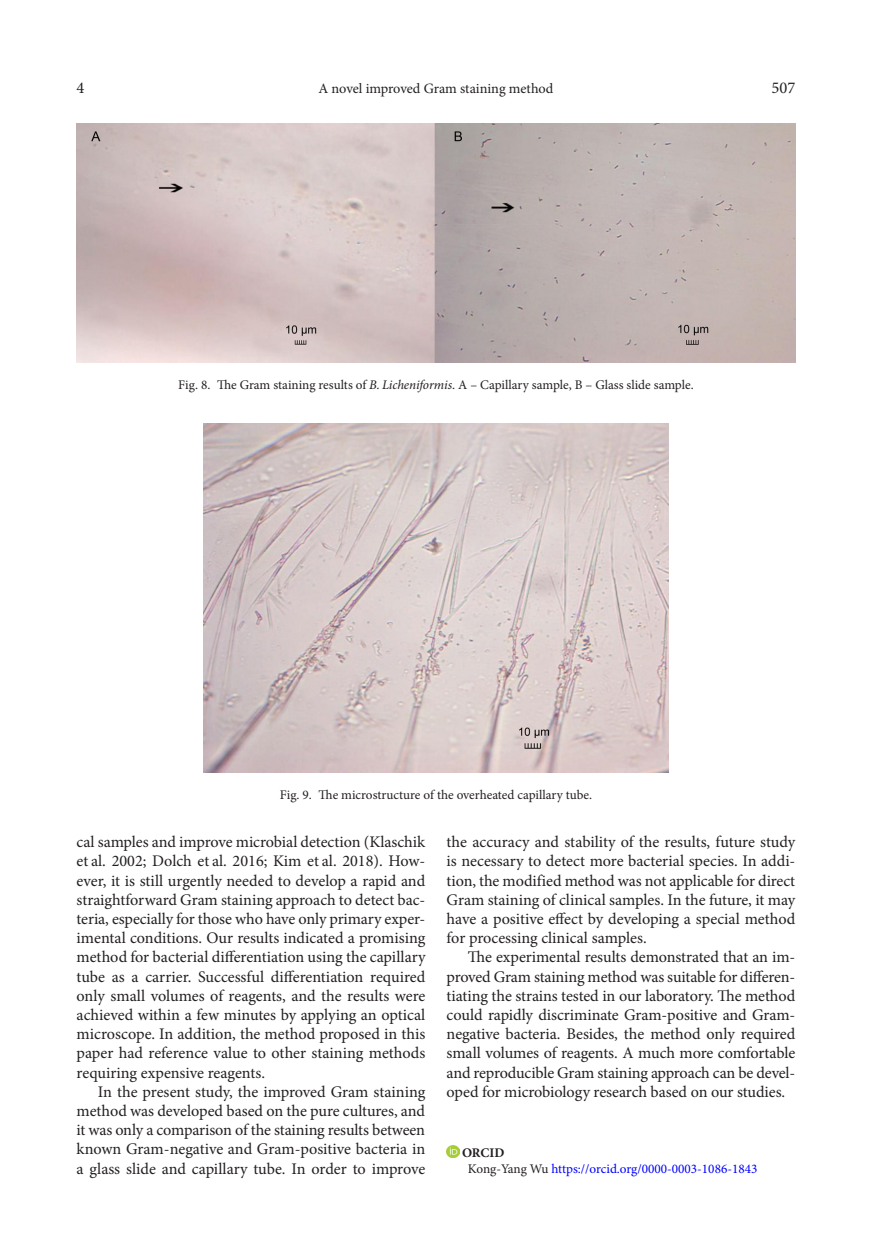
<style>
.page{position:relative;width:872px;height:1259px;background:#fff}
.page>*{position:absolute;margin:0;border:0;box-sizing:border-box;transform-origin:0 0}
.t1{font:16.5px "Minion Pro";color:#231f20}
.Tekst_podstawowy{font:16.2px/19.2px "Minion Pro";letter-spacing:-.005em;color:#231f20;text-align:justify}
.t2{font:14.25px "Minion Pro";letter-spacing:-.005em;color:#231f20}
.Tyt_Tab{font:13.2px "Minion Pro";color:#231f20}
.Petit{font:13.2px "Minion Pro";color:#00f}
.Petit-2{font:700 13.2px "Minion Pro";letter-spacing:-.005em;color:#231f20}
.s1{font-style:italic}
.s2{color:#231f20}
</style>
<div class="page">
<svg style="left:446px;top:1145px;width:13px;height:12px"></svg>
<img style="left:77px;top:124px;width:718px;height:238px">
<img style="left:203px;top:423px;width:465px;height:349px">
<p class="t1" style="left:77px;top:77px;width:9px">4</p>
<p class="t2" style="left:318px;top:79px;width:236px">A novel improved Gram staining method</p>
<p class="t1" style="left:771px;top:77px;width:25px">507</p>
<p class="Tyt_Tab" style="left:178px;top:376px;width:517px">Fig. 8. The Gram staining results of <span class="s1">B. Licheniformis</span>. A – Capillary sample, B – Glass slide sample.</p>
<p class="Tyt_Tab" style="left:280px;top:786px;width:314px">Fig. 9. The microstructure of the overheated capillary tube.</p>
<p class="Tekst_podstawowy" style="left:446px;top:832px;width:350px">the accuracy and stability of the results, future study is necessary to detect more bacterial species. In addi&shy;tion, the modified method was not applicable for direct Gram staining of clinical samples. In the future, it may have a positive effect by developing a special method for processing clinical samples.</p>
<p class="Tekst_podstawowy" style="left:446px;top:947px;width:350px;text-indent:21px">The experimental results demonstrated that an im&shy;proved Gram staining method was suitable for differen&shy;tiating the strains tested in our laboratory. The method could rapidly discriminate Gram-positive and Gram&shy;negative bacteria. Besides, the method only required small volumes of reagents. A much more comfortable and reproducible Gram staining approach can be devel&shy;oped for microbiology research based on our studies.</p>
<p class="Tekst_podstawowy" style="left:77px;top:832px;width:350px">cal samples and improve microbial detection (Klaschik et al. 2002; Dolch et al. 2016; Kim et al. 2018). How&shy;ever, it is still urgently needed to develop a rapid and straightforward Gram staining approach to detect bac&shy;teria, especially for those who have only primary exper&shy;imental conditions. Our results indicated a promising method for bacterial differentiation using the capillary tube as a carrier. Successful differentiation required only small volumes of reagents, and the results were achieved within a few minutes by applying an optical microscope. In addition, the method proposed in this paper had reference value to other staining methods requiring expensive reagents.</p>
<p class="Tekst_podstawowy" style="left:77px;top:1082px;width:350px;text-indent:21px">In the present study, the improved Gram staining method was developed based on the pure cultures, and it was only a comparison of the staining results between known Gram-negative and Gram-positive bacteria in a glass slide and capillary tube. In order to improve</p>
<p class="Petit-2" style="left:462px;top:1143px;width:44px">ORCID</p>
<p class="Petit" style="left:468px;top:1159px;width:291px"><span class="s2">Kong-Yang Wu</span> https://orcid.org/0000-0003-1086-1843</p>
</div>
